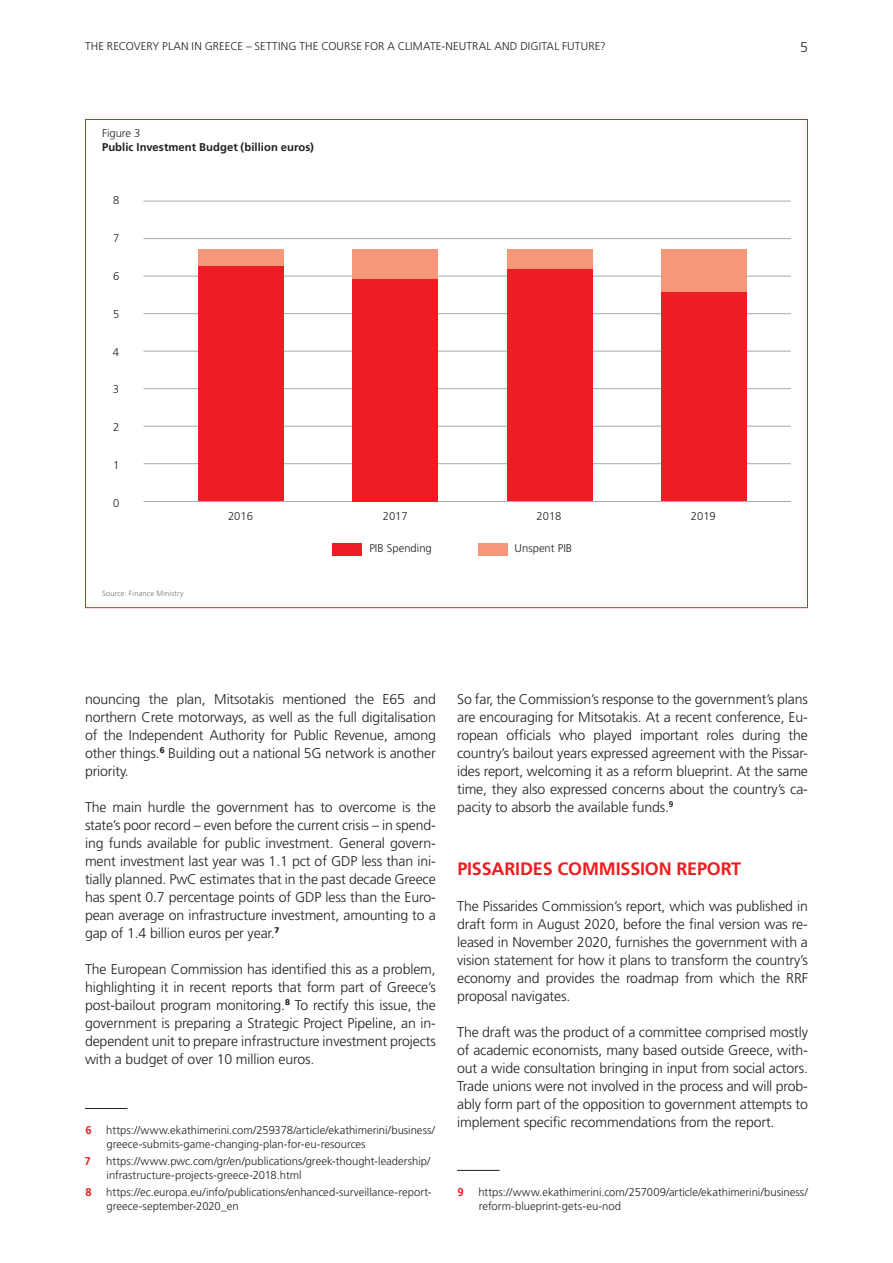
<style>
.page{position:relative;width:893px;height:1263px;background:#fff}
.page>*{position:absolute;margin:0;border:0;box-sizing:border-box;transform-origin:0 0}
.FT_Linksbündig{font:700 18px "Frutiger";letter-spacing:-.01em;color:#ee1d23}
.FT_Linksbündig-2{font:300 14.1px/18px "Frutiger";letter-spacing:-.01em;color:#231f20;text-align:justify}
.Fußnoten-__Marginalt{font:300 11.25px/13.5px "Frutiger";color:#231f20}
.Table__jg{font:300 11.25px "Frutiger";color:#231f20}
.Fußnoten-__Marginalt-2{font:700 11.25px "Frutiger";letter-spacing:.005em;color:#231f20}
.Fußnoten-__Marginalt-3{font:700 11.25px "Frutiger";color:#ee1d23}
.Quellenagaben{font:300 7.5px "Frutiger";letter-spacing:.025em;color:#6c6d70}
</style>
<div class="page">
<hr style="left:85px;top:1108px;width:43px;height:1px;background:#231f20">
<hr style="left:457px;top:1170px;width:43px;height:1px;background:#231f20">
<hr style="left:144px;top:501px;width:647px;height:1px;background:#a8a9ad">
<hr style="left:144px;top:463px;width:647px;height:1px;background:#a8a9ad">
<hr style="left:144px;top:426px;width:647px;height:1px;background:#a8a9ad">
<hr style="left:144px;top:388px;width:647px;height:1px;background:#a8a9ad">
<hr style="left:144px;top:351px;width:647px;height:1px;background:#a8a9ad">
<hr style="left:144px;top:313px;width:647px;height:1px;background:#a8a9ad">
<hr style="left:144px;top:276px;width:647px;height:1px;background:#a8a9ad">
<hr style="left:144px;top:238px;width:647px;height:1px;background:#a8a9ad">
<hr style="left:144px;top:201px;width:647px;height:1px;background:#a8a9ad">
<div style="left:333px;top:543px;width:29px;height:13px;background:#ee1d23"></div>
<div style="left:478px;top:543px;width:29px;height:13px;background:#f6977a"></div>
<div style="left:198px;top:266px;width:85px;height:235px;background:#ee1d23"></div>
<div style="left:198px;top:249px;width:85px;height:17px;background:#f6977a"></div>
<div style="left:353px;top:279px;width:85px;height:222px;background:#ee1d23"></div>
<div style="left:353px;top:249px;width:85px;height:30px;background:#f6977a"></div>
<div style="left:507px;top:269px;width:85px;height:232px;background:#ee1d23"></div>
<div style="left:507px;top:249px;width:85px;height:20px;background:#f6977a"></div>
<div style="left:661px;top:291px;width:85px;height:210px;background:#ee1d23"></div>
<div style="left:661px;top:249px;width:85px;height:42px;background:#f6977a"></div>
<p class="Fußnoten-__Marginalt" style="left:85px;top:40px;width:522px">THE RECOVERY PLAN IN GREECE – SETTING THE COURSE FOR A CLIMATE-NEUTRAL AND DIGITAL FUTURE?</p>
<p class="FT_Linksbündig-2" style="left:800px;top:38px;width:9px">5</p>
<p class="Fußnoten-__Marginalt" style="left:102px;top:127px;width:40px">Figure 3</p>
<p class="Fußnoten-__Marginalt-2" style="left:102px;top:140px;width:213px">Public Investment Budget (billion euros)</p>
<p class="Table__jg" style="left:113px;top:194px;width:8px">8</p>
<p class="Table__jg" style="left:113px;top:232px;width:8px">7</p>
<p class="Table__jg" style="left:113px;top:270px;width:8px">6</p>
<p class="Table__jg" style="left:113px;top:308px;width:8px">5</p>
<p class="Table__jg" style="left:113px;top:345px;width:8px">4</p>
<p class="Table__jg" style="left:113px;top:383px;width:8px">3</p>
<p class="Table__jg" style="left:113px;top:421px;width:8px">2</p>
<p class="Table__jg" style="left:113px;top:459px;width:8px">1</p>
<p class="Table__jg" style="left:113px;top:496px;width:8px">0</p>
<p class="Quellenagaben" style="left:102px;top:589px;width:83px">Source: Finance Ministry</p>
<p class="Table__jg" style="left:228px;top:510px;width:27px">2016</p>
<p class="Table__jg" style="left:383px;top:510px;width:27px">2017</p>
<p class="Table__jg" style="left:536px;top:510px;width:27px">2018</p>
<p class="Table__jg" style="left:691px;top:510px;width:27px">2019</p>
<p class="Table__jg" style="left:369px;top:542px;width:64px">PIB Spending</p>
<p class="Table__jg" style="left:515px;top:542px;width:59px">Unspent PIB</p>
<p class="FT_Linksbündig-2" style="left:85px;top:690px;width:352px">nouncing the plan, Mitsotakis mentioned the E65 and northern Crete motorways, as well as the full digitalisation of the Independent Authority for Public Revenue, among other things.<sup>6</sup> Building out a national 5G network is another priority.</p>
<p class="FT_Linksbündig-2" style="left:85px;top:798px;width:352px">The main hurdle the government has to overcome is the state’s poor record – even before the current crisis – in spend&shy;ing funds available for public investment. General govern&shy;ment investment last year was 1.1 pct of GDP less than ini&shy;tially planned. PwC estimates that in the past decade Greece has spent 0.7 percentage points of GDP less than the Euro&shy;pean average on infrastructure investment, amounting to a gap of 1.4 billion euros per year.<sup>7</sup></p>
<p class="FT_Linksbündig-2" style="left:85px;top:960px;width:352px">The European Commission has identified this as a problem, highlighting it in recent reports that form part of Greece’s post-bailout program monitoring.<sup>8</sup> To rectify this issue, the government is preparing a Strategic Project Pipeline, an in&shy;dependent unit to prepare infrastructure investment projects with a budget of over 10 million euros.</p>
<p class="Fußnoten-__Marginalt-3" style="left:85px;top:1124px;width:8px">6</p>
<p class="Fußnoten-__Marginalt" style="left:106px;top:1124px;width:330px">https://www.ekathimerini.com/259378/article/ekathimerini/business/ greece-submits-game-changing-plan-for-eu-resources</p>
<p class="Fußnoten-__Marginalt-3" style="left:85px;top:1155px;width:8px">7</p>
<p class="Fußnoten-__Marginalt" style="left:106px;top:1155px;width:326px">https://www.pwc.com/gr/en/publications/greek-thought-leadership/ infrastructure-projects-greece-2018.html</p>
<p class="Fußnoten-__Marginalt-3" style="left:85px;top:1186px;width:8px">8</p>
<p class="Fußnoten-__Marginalt" style="left:106px;top:1186px;width:327px">https://ec.europa.eu/info/publications/enhanced-surveillance-report&shy;greece-september-2020_en</p>
<p class="FT_Linksbündig-2" style="left:457px;top:690px;width:352px">So far, the Commission’s response to the government’s plans are encouraging for Mitsotakis. At a recent conference, Eu&shy;ropean officials who played important roles during the country’s bailout years expressed agreement with the Pissar&shy;ides report, welcoming it as a reform blueprint. At the same time, they also expressed concerns about the country’s ca&shy;pacity to absorb the available funds.<sup>9</sup></p>
<p class="FT_Linksbündig" style="left:457px;top:858px;width:285px">PISSARIDES COMMISSION REPORT</p>
<p class="FT_Linksbündig-2" style="left:457px;top:897px;width:352px">The Pissarides Commission’s report, which was published in draft form in August 2020, before the final version was re&shy;leased in November 2020, furnishes the government with a vision statement for how it plans to transform the country’s economy and provides the roadmap from which the RRF proposal navigates.</p>
<p class="FT_Linksbündig-2" style="left:457px;top:1023px;width:352px">The draft was the product of a committee comprised mostly of academic economists, many based outside Greece, with&shy;out a wide consultation bringing in input from social actors.<br>Trade unions were not involved in the process and will prob&shy;ably form part of the opposition to government attempts to implement specific recommendations from the report.</p>
<p class="Fußnoten-__Marginalt-3" style="left:457px;top:1186px;width:8px">9</p>
<p class="Fußnoten-__Marginalt" style="left:478px;top:1186px;width:331px">https://www.ekathimerini.com/257009/article/ekathimerini/business/ reform-blueprint-gets-eu-nod</p>
</div>
